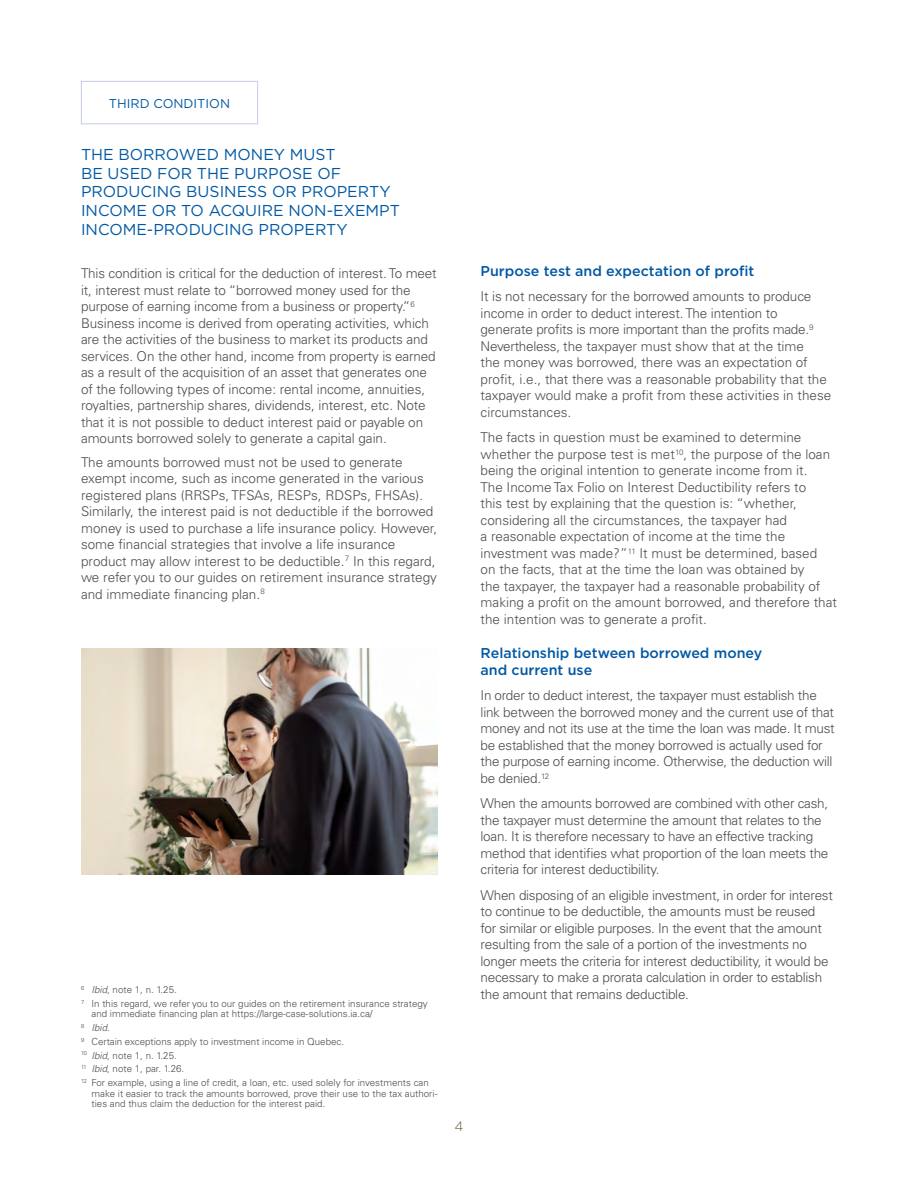
<style>
.page{position:relative;width:918px;height:1188px;background:#fff}
.page>*{position:absolute;margin:0;border:0;box-sizing:border-box;transform-origin:0 0}
.t1{font:15.75px/18.8px "Gotham";color:#0058a4}
.t2{font:500 14.25px/16.5px "Gotham";color:#0058a4}
.t3{font:300 13.5px/16.5px "Univers LT Pro 45";letter-spacing:-.01em;color:#4d4d4f}
.t4{font:300 13.5px "Gotham";color:#69552c}
.H2__Étapes{font:12.75px "Gotham";color:#0058a4}
.Footnote{font:300 9.75px/10.5px "Univers LT Pro 45";color:#4d4d4f}
.Footnote-2{font:italic 300 9.75px "Univers LT Pro 45";color:#4d4d4f}
.s1{font-style:italic}
.s2{font-style:normal}
</style>
<div class="page">
<div style="left:81px;top:81px;width:177px;height:43px;border:1px solid #c5cde7"></div>
<img style="left:81px;top:649px;width:356px;height:225px">
<h2 class="H2__Étapes" style="left:109px;top:95px;width:123px">THIRD CONDITION</h2>
<h3 class="t1" style="left:81px;top:144px;width:321px">THE BORROWED MONEY MUST<br>BE USED FOR THE PURPOSE OF<br>PRODUCING BUSINESS OR PROPERTY<br>INCOME OR TO ACQUIRE NON-EXEMPT<br>INCOME‑PRODUCING PROPERTY</h3>
<p class="t3" style="left:81px;top:265px;width:357px">This condition is critical for the deduction of interest. To meet it, interest must relate to “borrowed money used for the purpose of earning income from a business or property.”<sup>6<br></sup>Business income is derived from operating activities, which are the activities of the business to market its products and services. On the other hand, income from property is earned as a result of the acquisition of an asset that generates one of the following types of income: rental income, annuities, royalties, partnership shares, dividends, interest, etc. Note that it is not possible to deduct interest paid or payable on amounts borrowed solely to generate a capital gain.</p>
<p class="t3" style="left:81px;top:453px;width:358px">The amounts borrowed must not be used to generate exempt income, such as income generated in the various registered plans (RRSPs, TFSAs, RESPs, RDSPs, FHSAs).<br>Similarly, the interest paid is not deductible if the borrowed money is used to purchase a life insurance policy. However, some financial strategies that involve a life insurance product may allow interest to be deductible.<sup>7</sup> In this regard, we refer you to our guides on retirement insurance strategy and immediate financing plan.<sup>8</sup></p>
<p class="Footnote" style="left:81px;top:984px;width:97px"><sup>6</sup> <span class="s1">Ibid</span>, note 1, n. 1.25.</p>
<p class="Footnote" style="left:92px;top:998px;width:338px;text-indent:-10px"><sup>7</sup> In this regard, we refer you to our guides on the retirement insurance strategy and immediate financing plan at https://large-case-solutions.ia.ca/</p>
<p class="Footnote-2" style="left:81px;top:1022px;width:30px"><sup>8</sup> Ibid<span class="s2">.</span></p>
<p class="Footnote" style="left:81px;top:1036px;width:265px"><sup>9</sup> Certain exceptions apply to investment income in Quebec.</p>
<p class="Footnote" style="left:81px;top:1050px;width:97px"><sup>10</sup> <span class="s1">Ibid</span>, note 1, n. 1.25.</p>
<p class="Footnote" style="left:81px;top:1063px;width:105px"><sup>11</sup> <span class="s1">Ibid</span>, note 1, par. 1.26.</p>
<p class="Footnote" style="left:92px;top:1077px;width:347px;text-indent:-10px"><sup>12</sup> For example, using a line of credit, a loan, etc. used solely for investments can make it easier to track the amounts borrowed, prove their use to the tax authori&shy;ties and thus claim the deduction for the interest paid.</p>
<p class="t4" style="left:455px;top:1118px;width:10px">4</p>
<h4 class="t2" style="left:481px;top:263px;width:275px">Purpose test and expectation of profit</h4>
<p class="t3" style="left:481px;top:288px;width:352px">It is not necessary for the borrowed amounts to produce income in order to deduct interest. The intention to generate profits is more important than the profits made.<sup>9<br></sup>Nevertheless, the taxpayer must show that at the time<br>the money was borrowed, there was an expectation of profit, i.e., that there was a reasonable probability that the taxpayer would make a profit from these activities in these circumstances.</p>
<p class="t3" style="left:481px;top:429px;width:358px">The facts in question must be examined to determine whether the purpose test is met<sup>10</sup>, the purpose of the loan being the original intention to generate income from it.<br>The Income Tax Folio on Interest Deductibility refers to<br>this test by explaining that the question is: “whether, considering all the circumstances, the taxpayer had<br>a reasonable expectation of income at the time the investment was made?”<sup>11</sup> It must be determined, based<br>on the facts, that at the time the loan was obtained by<br>the taxpayer, the taxpayer had a reasonable probability of making a profit on the amount borrowed, and therefore that the intention was to generate a profit.</p>
<h4 class="t2" style="left:481px;top:645px;width:283px">Relationship between borrowed money and current use</h4>
<p class="t3" style="left:481px;top:687px;width:356px">In order to deduct interest, the taxpayer must establish the link between the borrowed money and the current use of that money and not its use at the time the loan was made. It must be established that the money borrowed is actually used for the purpose of earning income. Otherwise, the deduction will be denied.<sup>12</sup></p>
<p class="t3" style="left:481px;top:795px;width:349px">When the amounts borrowed are combined with other cash, the taxpayer must determine the amount that relates to the loan. It is therefore necessary to have an effective tracking method that identifies what proportion of the loan meets the criteria for interest deductibility.</p>
<p class="t3" style="left:481px;top:887px;width:354px">When disposing of an eligible investment, in order for interest to continue to be deductible, the amounts must be reused for similar or eligible purposes. In the event that the amount resulting from the sale of a portion of the investments no longer meets the criteria for interest deductibility, it would be necessary to make a prorata calculation in order to establish the amount that remains deductible.</p>
</div>
